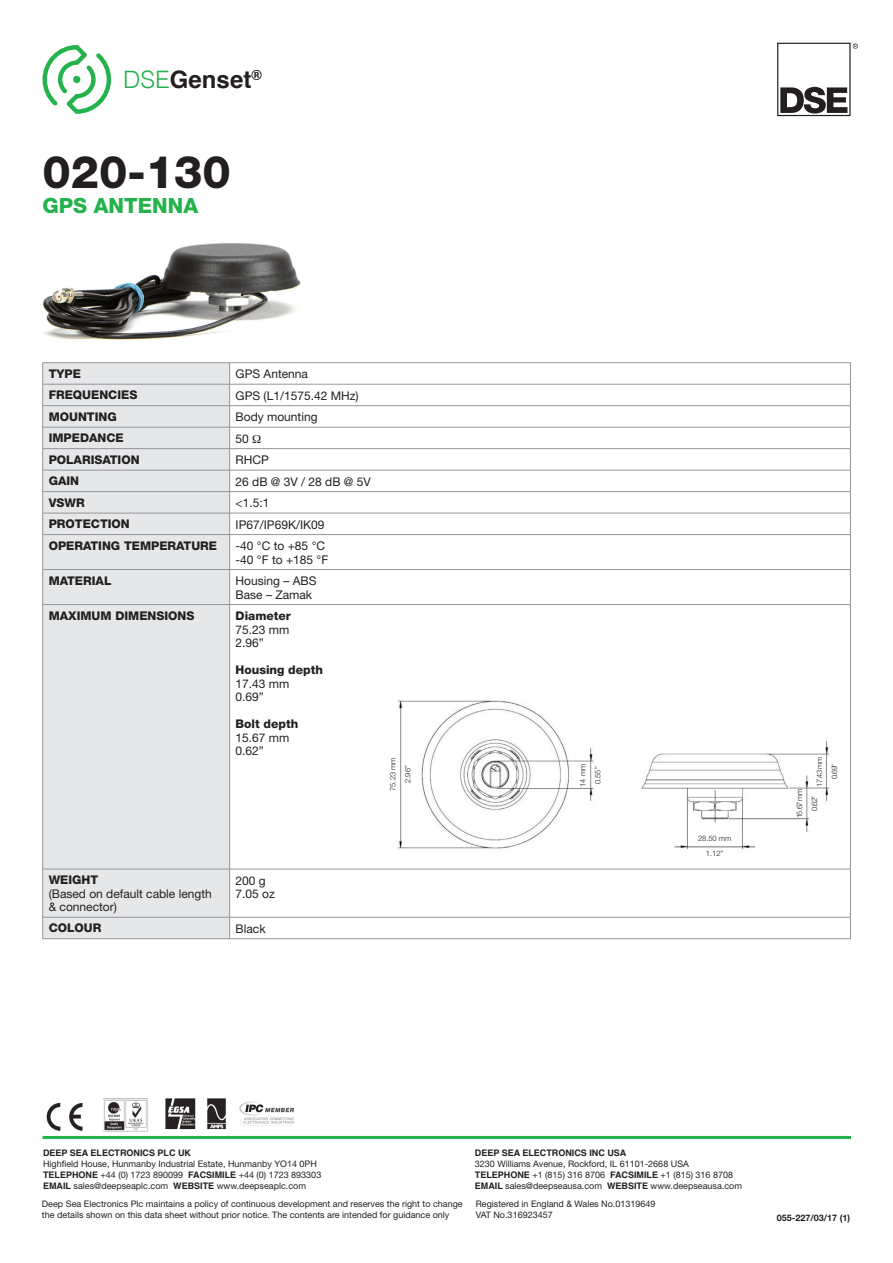
<style>
.page{position:relative;width:893px;height:1263px;background:#fff}
.page>*{position:absolute;margin:0;border:0;box-sizing:border-box;transform-origin:0 0}
.t1{font:800 45px "Helvetica Neue";color:#231f20}
.t2{font:700 24px "Helvetica";color:#231f20}
.t3{font:800 21px "Helvetica Neue";color:#23b24b}
.t4{font:12px "Helvetica Neue";color:#231f20}
.t5{font:800 12px "Helvetica Neue";color:#231f20}
.t6{font:9px/10.8px "Helvetica Neue";color:#231f20}
.t7{font:700 9px "Helvetica";color:#231f20}
.t8{font:700 9px "Helvetica Neue";color:#231f20}
.t9{font:300 7.5px "Helvetica Neue";color:#231f20}
.s1{font-weight:300;color:#23b24b}
.s2{font-family:"Helvetica";font-weight:700}
</style>
<div class="page">
<img style="left:42px;top:242px;width:259px;height:98px">
<hr style="left:43px;top:1136px;width:808px;height:3px;background:#23b24b">
<svg style="left:777px;top:43px;width:81px;height:73px"></svg>
<img style="left:46px;top:1102px;width:37px;height:29px">
<img style="left:103px;top:1098px;width:192px;height:33px">
<svg style="left:43px;top:45px;width:68px;height:69px"></svg>
<div style="left:73px;top:76px;width:7px;height:7px;background:#23b24b;border-radius:50%"></div>
<div style="left:43px;top:363px;width:186px;height:575px;background:#e6e7e9"></div>
<hr style="left:43px;top:362px;width:187px;height:1px;background:#939598">
<hr style="left:230px;top:362px;width:621px;height:1px;background:#939598">
<hr style="left:43px;top:384px;width:187px;height:1px;background:#939598">
<hr style="left:230px;top:384px;width:621px;height:1px;background:#939598">
<hr style="left:43px;top:405px;width:187px;height:1px;background:#939598">
<hr style="left:230px;top:405px;width:621px;height:1px;background:#939598">
<hr style="left:43px;top:427px;width:187px;height:1px;background:#939598">
<hr style="left:230px;top:427px;width:621px;height:1px;background:#939598">
<hr style="left:43px;top:448px;width:187px;height:1px;background:#939598">
<hr style="left:230px;top:448px;width:621px;height:1px;background:#939598">
<hr style="left:43px;top:470px;width:187px;height:1px;background:#939598">
<hr style="left:230px;top:470px;width:621px;height:1px;background:#939598">
<hr style="left:43px;top:491px;width:187px;height:1px;background:#939598">
<hr style="left:230px;top:491px;width:621px;height:1px;background:#939598">
<hr style="left:43px;top:513px;width:187px;height:1px;background:#939598">
<svg style="left:42px;top:363px;width:1px;height:171px"></svg>
<hr style="left:230px;top:513px;width:621px;height:1px;background:#939598">
<svg style="left:229px;top:363px;width:1px;height:171px"></svg>
<svg style="left:850px;top:363px;width:1px;height:171px"></svg>
<hr style="left:43px;top:534px;width:187px;height:1px;background:#939598">
<hr style="left:42px;top:535px;width:1px;height:34px;background:#939598">
<hr style="left:230px;top:534px;width:621px;height:1px;background:#939598">
<hr style="left:229px;top:535px;width:1px;height:34px;background:#939598">
<hr style="left:850px;top:535px;width:1px;height:34px;background:#939598">
<hr style="left:43px;top:569px;width:187px;height:1px;background:#939598">
<hr style="left:42px;top:570px;width:1px;height:34px;background:#939598">
<hr style="left:230px;top:569px;width:621px;height:1px;background:#939598">
<hr style="left:229px;top:570px;width:1px;height:34px;background:#939598">
<hr style="left:850px;top:570px;width:1px;height:34px;background:#939598">
<hr style="left:43px;top:604px;width:187px;height:1px;background:#939598">
<hr style="left:42px;top:605px;width:1px;height:264px;background:#939598">
<hr style="left:230px;top:604px;width:621px;height:1px;background:#939598">
<hr style="left:229px;top:605px;width:1px;height:264px;background:#939598">
<hr style="left:850px;top:605px;width:1px;height:264px;background:#939598">
<hr style="left:43px;top:869px;width:187px;height:1px;background:#939598">
<hr style="left:42px;top:869px;width:1px;height:48px;background:#939598">
<hr style="left:230px;top:869px;width:621px;height:1px;background:#939598">
<hr style="left:229px;top:869px;width:1px;height:48px;background:#939598">
<hr style="left:850px;top:869px;width:1px;height:48px;background:#939598">
<hr style="left:43px;top:917px;width:187px;height:1px;background:#939598">
<svg style="left:42px;top:917px;width:1px;height:21px"></svg>
<hr style="left:230px;top:917px;width:621px;height:1px;background:#939598">
<svg style="left:229px;top:917px;width:1px;height:21px"></svg>
<svg style="left:850px;top:917px;width:1px;height:21px"></svg>
<hr style="left:43px;top:938px;width:187px;height:1px;background:#939598">
<hr style="left:230px;top:938px;width:621px;height:1px;background:#939598">
<img style="left:641px;top:740px;width:189px;height:110px">
<img style="left:398px;top:700px;width:196px;height:149px">
<p class="t2" style="left:123px;top:60px;width:140px"><span class="s1">DSE</span>Genset<sup>®</sup></p>
<p class="t1" style="left:43px;top:145px;width:190px">020-130</p>
<p class="t3" style="left:43px;top:193px;width:157px">GPS ANTENNA</p>
<p class="t5" style="left:49px;top:366px;width:34px">TYPE</p>
<p class="t4" style="left:236px;top:367px;width:74px">GPS Antenna</p>
<p class="t5" style="left:49px;top:388px;width:90px">FREQUENCIES</p>
<p class="t4" style="left:236px;top:388px;width:125px">GPS (L1/1575.42 MHz)</p>
<p class="t5" style="left:49px;top:409px;width:70px">MOUNTING</p>
<p class="t4" style="left:236px;top:410px;width:84px">Body mounting</p>
<p class="t5" style="left:49px;top:431px;width:77px">IMPEDANCE</p>
<p class="t4" style="left:236px;top:431px;width:15px">50</p>
<p class="t5" style="left:49px;top:452px;width:92px">POLARISATION</p>
<p class="t4" style="left:236px;top:453px;width:35px">RHCP</p>
<p class="t5" style="left:49px;top:474px;width:32px">GAIN</p>
<p class="t4" style="left:236px;top:474px;width:137px">26 dB @ 3V / 28 dB @ 5V</p>
<p class="t5" style="left:49px;top:495px;width:38px">VSWR</p>
<p class="t4" style="left:236px;top:496px;width:35px">&lt;1.5:1</p>
<p class="t5" style="left:49px;top:517px;width:83px">PROTECTION</p>
<p class="t4" style="left:236px;top:517px;width:90px">IP67/IP69K/IK09</p>
<p class="t5" style="left:49px;top:538px;width:170px">OPERATING TEMPERATURE</p>
<p class="t4" style="left:236px;top:539px;width:91px">-40 °C to +85 °C</p>
<p class="t4" style="left:236px;top:552px;width:94px">-40 °F to +185 °F</p>
<p class="t5" style="left:49px;top:573px;width:64px">MATERIAL</p>
<p class="t4" style="left:236px;top:574px;width:82px">Housing – ABS</p>
<p class="t4" style="left:236px;top:587px;width:78px">Base – Zamak</p>
<p class="t5" style="left:49px;top:608px;width:147px">MAXIMUM DIMENSIONS</p>
<p class="t5" style="left:236px;top:609px;width:57px">Diameter</p>
<p class="t4" style="left:236px;top:622px;width:55px">75.23 mm</p>
<p class="t4" style="left:236px;top:636px;width:30px">2.96”</p>
<p class="t5" style="left:236px;top:663px;width:89px">Housing depth</p>
<p class="t4" style="left:236px;top:676px;width:55px">17.43 mm</p>
<p class="t4" style="left:236px;top:690px;width:30px">0.69”</p>
<p class="t5" style="left:236px;top:717px;width:64px">Bolt depth</p>
<p class="t4" style="left:236px;top:730px;width:55px">15.67 mm</p>
<p class="t4" style="left:236px;top:744px;width:30px">0.62”</p>
<p class="t9" style="left:388px;top:791px;width:35px;rotate:-90deg">75.23 mm</p>
<p class="t9" style="left:403px;top:783px;width:19px;rotate:-90deg">2.96”</p>
<p class="t9" style="left:578px;top:787px;width:24px;rotate:-90deg">14 mm</p>
<p class="t9" style="left:593px;top:784px;width:19px;rotate:-90deg">0.55”</p>
<p class="t5" style="left:49px;top:873px;width:51px">WEIGHT</p>
<p class="t4" style="left:49px;top:886px;width:165px">(Based on default cable length</p>
<p class="t4" style="left:49px;top:900px;width:70px">&amp; connector)</p>
<p class="t4" style="left:236px;top:873px;width:32px">200 g</p>
<p class="t4" style="left:236px;top:887px;width:41px">7.05 oz</p>
<p class="t5" style="left:49px;top:921px;width:54px">COLOUR</p>
<p class="t4" style="left:236px;top:921px;width:31px">Black</p>
<p class="t9" style="left:698px;top:833px;width:35px">28.50 mm</p>
<p class="t9" style="left:706px;top:848px;width:19px">1.12”</p>
<p class="t9" style="left:815px;top:787px;width:32px;rotate:-90deg">17.43 mm</p>
<p class="t9" style="left:830px;top:779px;width:17px;rotate:-90deg">0.69”</p>
<p class="t9" style="left:795px;top:818px;width:31px;rotate:-90deg">15.67 mm</p>
<p class="t9" style="left:810px;top:811px;width:17px;rotate:-90deg">0.62”</p>
<p class="t7" style="left:43px;top:1146px;width:150px">DEEP SEA ELECTRONICS PLC UK</p>
<p class="t6" style="left:43px;top:1158px;width:275px">Highfield House, Hunmanby Industrial Estate, Hunmanby YO14 0PH</p>
<p class="t6" style="left:43px;top:1169px;width:280px"><span class="s2">TELEPHONE</span> +44 (0) 1723 890099 <span class="s2">FACSIMILE</span> +44 (0) 1723 893303</p>
<p class="t6" style="left:43px;top:1180px;width:265px"><span class="s2">EMAIL</span> sales@deepseaplc.com <span class="s2">WEBSITE</span> www.deepseaplc.com</p>
<p class="t7" style="left:475px;top:1146px;width:153px">DEEP SEA ELECTRONICS INC USA</p>
<p class="t6" style="left:475px;top:1158px;width:216px">3230 Williams Avenue, Rockford, IL 61101-2668 USA</p>
<p class="t6" style="left:475px;top:1169px;width:260px"><span class="s2">TELEPHONE</span> +1 (815) 316 8706 <span class="s2">FACSIMILE</span> +1 (815) 316 8708</p>
<p class="t6" style="left:475px;top:1180px;width:269px"><span class="s2">EMAIL</span> sales@deepseausa.com <span class="s2">WEBSITE</span> www.deepseausa.com</p>
<p class="t6" style="left:42px;top:1198px;width:422px">Deep Sea Electronics Plc maintains a policy of continuous development and reserves the right to change the details shown on this data sheet without prior notice. The contents are intended for guidance only</p>
<p class="t6" style="left:476px;top:1198px;width:181px">Registered in England &amp; Wales No.01319649</p>
<p class="t6" style="left:476px;top:1209px;width:78px">VAT No.316923457</p>
<p class="t8" style="left:777px;top:1212px;width:75px">055-227/03/17 (1)</p>
</div>
